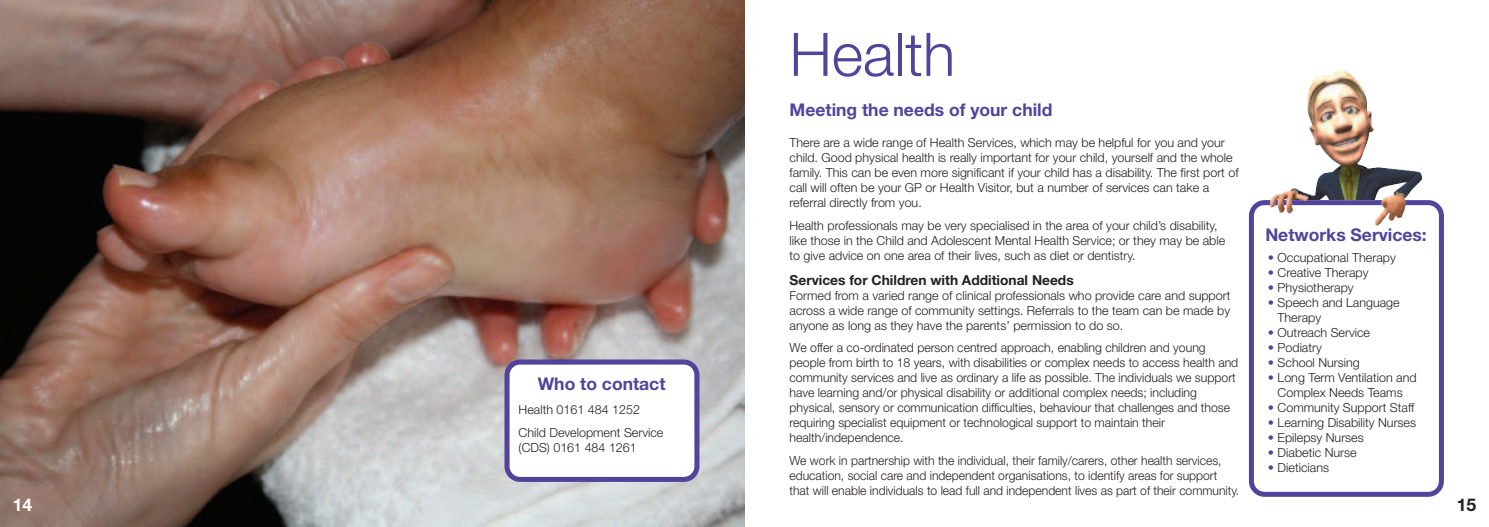
<style>
.page{position:relative;width:1489px;height:527px;background:#fff}
.page>*{position:absolute;margin:0;border:0;box-sizing:border-box;transform-origin:0 0}
.t1{font:300 60px "Helvetica Neue";color:#52439b}
.t2{font:700 17.5px "Helvetica Neue";color:#52439b}
.t3{font:700 17.5px "Helvetica Neue";color:#fff}
.t4{font:700 17.5px "Helvetica Neue";color:#231f20}
.t5{font:700 13.75px "Helvetica Neue";color:#231f20}
.t6{font:300 12.5px/15px "Helvetica Neue";color:#231f20}
.s1{color:#52439b}
</style>
<div class="page">
<img style="left:0;top:0;width:744px;height:526px">
<svg style="left:1248px;top:200px;width:195px;height:296px"></svg>
<img style="left:1269px;top:100px;width:153px;height:125px">
<svg style="left:504px;top:359px;width:195px;height:122px"></svg>
<h2 class="t3" style="left:13px;top:493px;width:21px">14</h2>
<h2 class="t2" style="left:537px;top:372px;width:129px">Who to contact</h2>
<p class="t6" style="left:518px;top:398px;width:146px;line-height:22.5px">Health 0161 484 1252<br>Child Development Service</p>
<p class="t6" style="left:518px;top:439px;width:120px">(CDS) 0161 484 1261</p>
<h1 class="t1" style="left:789px;top:18px;width:167px">Health</h1>
<h2 class="t2" style="left:789px;top:99px;width:264px">Meeting the needs of your child</h2>
<p class="t6" style="left:789px;top:135px;width:450px">There are a wide range of Health Services, which may be helpful for you and your child. Good physical health is really important for your child, yourself and the whole family. This can be even more significant if your child has a disability. The first port of call will often be your GP or Health Visitor, but a number of services can take a referral directly from you.</p>
<p class="t6" style="left:789px;top:217px;width:437px">Health professionals may be very specialised in the area of your child’s disability, like those in the Child and Adolescent Mental Health Service; or they may be able to give advice on one area of their lives, such as diet or dentistry.</p>
<p class="t5" style="left:789px;top:271px;width:286px">Services for Children with Additional Needs</p>
<p class="t6" style="left:789px;top:287px;width:442px;text-align:justify">Formed from a varied range of clinical professionals who provide care and support across a wide range of community settings. Referrals to the team can be made by anyone as long as they have the parents’ permission to do so.</p>
<p class="t6" style="left:789px;top:340px;width:450px">We offer a co-ordinated person centred approach, enabling children and young people from birth to 18 years, with disabilities or complex needs to access health and community services and live as ordinary a life as possible. The individuals we support have learning and/or physical disability or additional complex needs; including physical, sensory or communication difficulties, behaviour that challenges and those requiring specialist equipment or technological support to maintain their health/independence.</p>
<p class="t6" style="left:789px;top:452px;width:451px">We work in partnership with the individual, their family/carers, other health services, education, social care and independent organisations, to identify areas for support that will enable individuals to lead full and independent lives as part of their community.</p>
<h2 class="t2" style="left:1265px;top:224px;width:163px">Networks Services:</h2>
<p class="t6" style="left:1267px;top:249px;width:129px"><span class="s1">•</span> Occupational Therapy</p>
<p class="t6" style="left:1267px;top:264px;width:102px"><span class="s1">•</span> Creative Therapy</p>
<p class="t6" style="left:1267px;top:279px;width:87px"><span class="s1">•</span> Physiotherapy</p>
<p class="t6" style="left:1277px;top:294px;width:124px;text-indent:-10px"><span class="s1">•</span> Speech and Language<br>Therapy</p>
<p class="t6" style="left:1267px;top:324px;width:104px"><span class="s1">•</span> Outreach Service</p>
<p class="t6" style="left:1267px;top:339px;width:55px"><span class="s1">•</span> Podiatry</p>
<p class="t6" style="left:1267px;top:354px;width:93px"><span class="s1">•</span> School Nursing</p>
<p class="t6" style="left:1267px;top:369px;width:150px;text-align:center"><span class="s1">•</span> Long Term Ventilation and<br>Complex Needs Teams</p>
<p class="t6" style="left:1267px;top:399px;width:148px"><span class="s1">•</span> Community Support Staff</p>
<p class="t6" style="left:1267px;top:414px;width:150px"><span class="s1">•</span> Learning Disability Nurses</p>
<p class="t6" style="left:1267px;top:429px;width:97px"><span class="s1">•</span> Epilepsy Nurses</p>
<p class="t6" style="left:1267px;top:444px;width:90px"><span class="s1">•</span> Diabetic Nurse</p>
<p class="t6" style="left:1267px;top:459px;width:63px"><span class="s1">•</span> Dieticians</p>
<h2 class="t4" style="left:1456px;top:493px;width:21px">15</h2>
</div>
